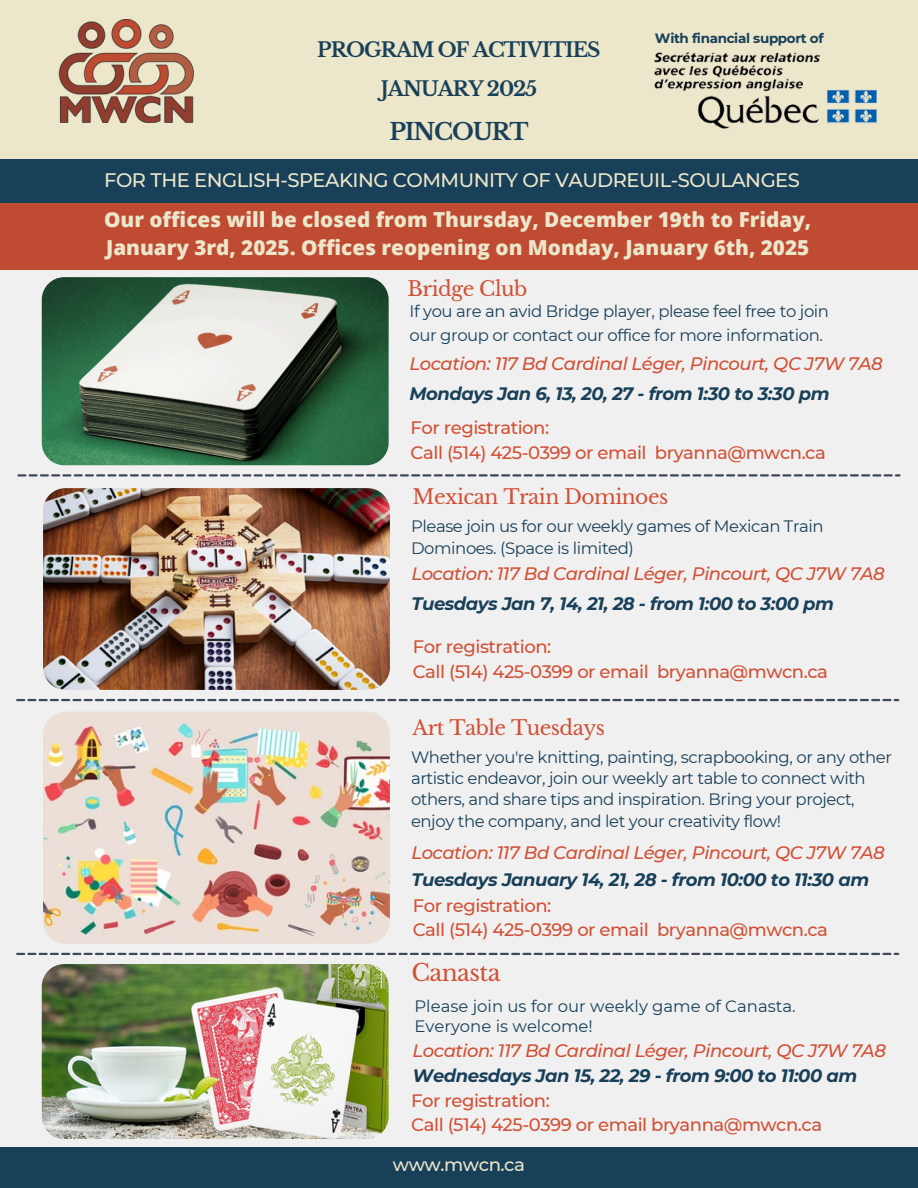
<style>
.page{position:relative;width:918px;height:1188px;background:#f1f0f0}
.page>*{position:absolute;margin:0;border:0;box-sizing:border-box;transform-origin:0 0}
.t1{font:23.25px "Libre Baskerville";letter-spacing:-.025em;color:#d25035}
.t2{font:700 23.1px "Libre Baskerville";letter-spacing:-.05em;color:#184059}
.t3{font:800 20.7px/28.2px "Open Sans";color:#ece6ca}
.t4{font:20.25px "Libre Baskerville";letter-spacing:-.025em;color:#d25035}
.t5{font:700 20.1px/39.3px "Libre Baskerville";letter-spacing:-.05em;color:#184059;text-align:center}
.t6{font:500 19.5px "Montserrat";letter-spacing:-.025em;color:#ece6ca}
.t7{font:500 18.15px "Montserrat";letter-spacing:-.025em;color:#ece6ca}
.t8{font:italic 500 18px/30.3px "Montserrat";letter-spacing:-.025em;color:#d25035}
.t9{font:500 18px/24.8px "Montserrat";letter-spacing:-.025em;color:#d25035}
.t10{font:16.5px/21.3px "Montserrat";letter-spacing:-.025em;color:#184059}
.t11{font:16.5px/20.2px "Montserrat";color:#184059}
.t12{font:700 13.5px "Montserrat";letter-spacing:-.025em;color:#184059}
.s1{font-weight:700;color:#184059}
</style>
<div class="page">
<div style="left:0;top:1148px;width:918px;height:40px;background:#184059"></div>
<div style="left:0;top:0;width:918px;height:216px;background:#ece6ca"></div>
<div style="left:0;top:188px;width:918px;height:82px;background:#c04b33"></div>
<div style="left:0;top:159px;width:918px;height:44px;background:#184059"></div>
<svg style="left:16px;top:699px;width:883px;height:2px"></svg>
<img style="left:654px;top:52px;width:223px;height:77px">
<img style="left:58px;top:19px;width:136px;height:104px">
<svg style="left:16px;top:953px;width:883px;height:2px;background:#676f7e"></svg>
<img style="left:42px;top:277px;width:346px;height:188px;border-radius:22px">
<img style="left:43px;top:488px;width:347px;height:201px;border-radius:23px">
<img style="left:42px;top:964px;width:346px;height:175px">
<svg style="left:17px;top:474px;width:884px;height:3px"></svg>
<img style="left:43px;top:712px;width:347px;height:231px;border-radius:23px">
<p class="t12" style="left:655px;top:30px;width:170px">With financial support of</p>
<h2 class="t5" style="left:317px;top:30px;width:285px">PROGRAM OF ACTIVITIES<br>JANUARY 2025</h2>
<h2 class="t2" style="left:389px;top:118px;width:141px">PINCOURT</h2>
<p class="t6" style="left:104px;top:168px;width:697px">FOR THE ENGLISH-SPEAKING COMMUNITY OF VAUDREUIL-SOULANGES</p>
<p class="t3" style="left:104px;top:205px;width:709px">Our offices will be closed from Thursday, December 19th to Friday,<br>January 3rd, 2025. Offices reopening on Monday, January 6th, 2025</p>
<p class="t4" style="left:408px;top:276px;width:121px">Bridge Club</p>
<h2 class="t10" style="left:410px;top:298px;width:421px;line-height:24.8px">If you are an avid Bridge player, please feel free to join our group or contact our office for more information.</h2>
<p class="t8" style="left:410px;top:348px;width:475px">Location: 117 Bd Cardinal Léger, Pincourt, QC J7W 7A8<br><span class="s1">Mondays Jan 6, 13, 20, 27 - from 1:30 to 3:30 pm</span></p>
<h3 class="t9" style="left:411px;top:415px;width:417px">For registration:<br>Call (514) 425-0399 or email bryanna@mwcn.ca</h3>
<h5 class="t4" style="left:413px;top:485px;width:257px">Mexican Train Dominoes</h5>
<h4 class="t10" style="left:411px;top:516px;width:414px">Please join us for our weekly games of Mexican Train<br>Dominoes. (Space is limited)</h4>
<h6 class="t8" style="left:411px;top:559px;width:475px;line-height:29.2px">Location: 117 Bd Cardinal Léger, Pincourt, QC J7W 7A8<br><span class="s1">Tuesdays Jan 7, 14, 21, 28 - from 1:00 to 3:00 pm</span></h6>
<h5 class="t9" style="left:413px;top:634px;width:417px">For registration:<br>Call (514) 425-0399 or email bryanna@mwcn.ca</h5>
<p class="t4" style="left:413px;top:715px;width:194px">Art Table Tuesdays</p>
<h5 class="t10" style="left:411px;top:746px;width:483px">Whether you're knitting, painting, scrapbooking, or any other artistic endeavor, join our weekly art table to connect with others, and share tips and inspiration. Bring your project, enjoy the company, and let your creativity flow!</h5>
<h5 class="t8" style="left:411px;top:839px;width:475px;line-height:27px">Location: 117 Bd Cardinal Léger, Pincourt, QC J7W 7A8<br><span class="s1">Tuesdays January 14, 21, 28 - from 10:00 to 11:30 am</span></h5>
<p class="t9" style="left:413px;top:893px;width:417px">For registration:<br>Call (514) 425-0399 or email bryanna@mwcn.ca</p>
<p class="t1" style="left:411px;top:958px;width:91px">Canasta</p>
<p class="t11" style="left:414px;top:996px;width:383px">Please join us for our weekly game of Canasta.<br>Everyone is welcome!</p>
<h4 class="t8" style="left:413px;top:1038px;width:475px;line-height:24.8px">Location: 117 Bd Cardinal Léger, Pincourt, QC J7W 7A8<br><span class="s1">Wednesdays Jan 15, 22, 29 - from 9:00 to 11:00 am</span></h4>
<h6 class="t9" style="left:411px;top:1088px;width:412px">For registration:<br>Call (514) 425-0399 or email bryanna@mwcn.ca</h6>
<p class="t7" style="left:393px;top:1153px;width:134px">www.mwcn.ca</p>
</div>
